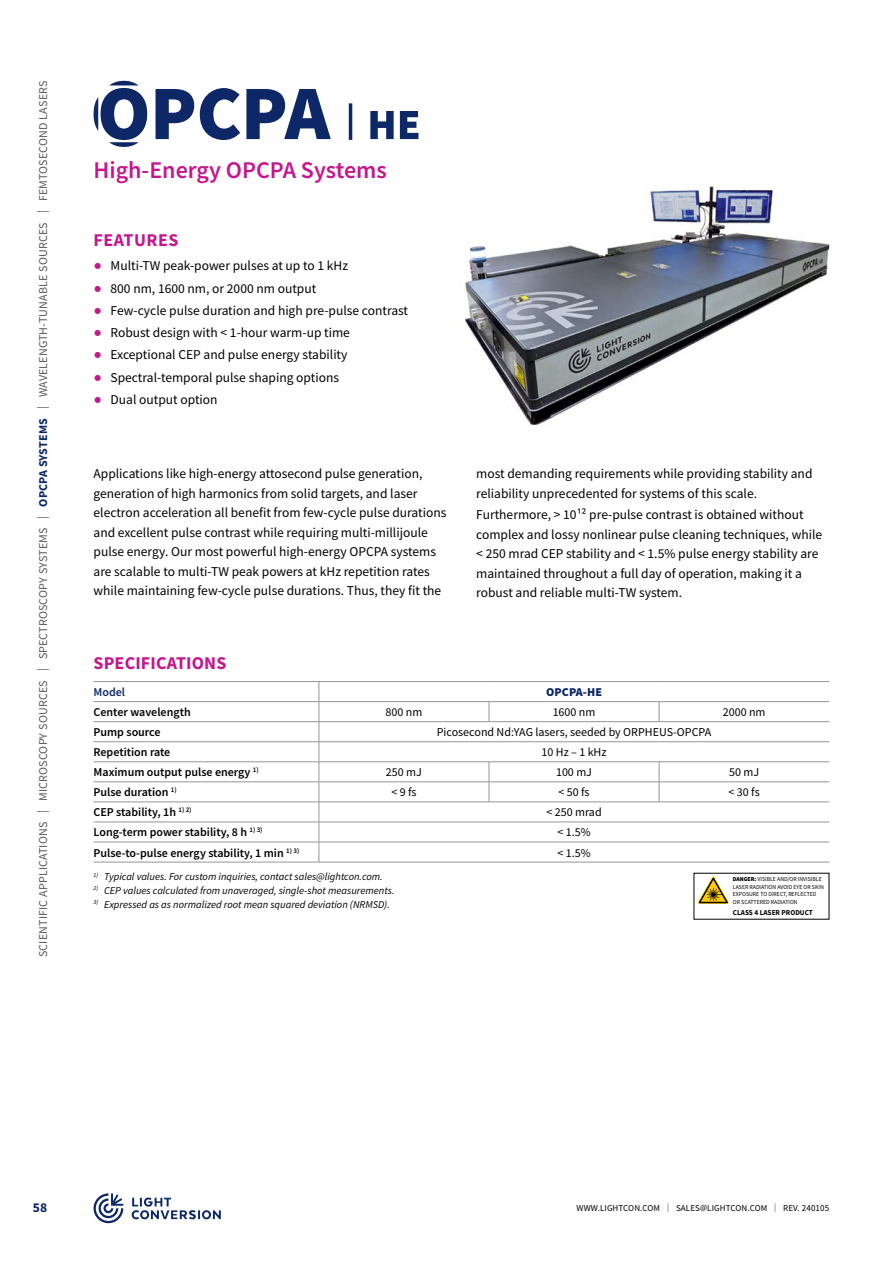
<style>
.page{position:relative;width:893px;height:1263px;background:#fff}
.page>*{position:absolute;margin:0;border:0;box-sizing:border-box;transform-origin:0 0}
.t1{font:600 24px "Source Sans Pro";color:#c6168d}
.t2{font:700 18px "Source Sans Pro";letter-spacing:.01em;color:#c6168d}
.t3{font:700 18px "Source Sans Pro";letter-spacing:.03em;color:#c6168d}
.t4{font:13.5px/19.5px "Source Sans Pro";color:#000}
.t5{font:700 13.5px "Source Sans Pro";color:#0e2766}
.t6{font:600 12px "Source Sans Pro";color:#000}
.t7{font:12px "Source Sans Pro";letter-spacing:.01em;color:#58595b}
.t8{font:12px "Source Sans Pro";color:#000}
.t9{font:900 12px "Source Sans Pro";letter-spacing:.01em;color:#0e2766}
.t10{font:600 12px "Source Sans Pro";color:#0e2766}
.t11{font:italic 10.5px "Source Sans Pro";color:#000}
.t12{font:9px "Source Sans Pro";letter-spacing:.01em;color:#000}
.t13{font:700 7.5px "Source Sans Pro";color:#000}
.t14{font:6px/7.5px "Source Sans Pro";color:#000}
.s1{font-weight:700;color:#0e2766}
.s2{font-weight:900}
.s3{color:#58595b}
</style>
<div class="page">
<svg style="left:94px;top:1193px;width:29px;height:30px"></svg>
<svg style="left:132px;top:1197px;width:89px;height:22px"></svg>
<svg style="left:698px;top:877px;width:31px;height:27px"></svg>
<svg style="left:94px;top:81px;width:237px;height:66px"></svg>
<svg style="left:349px;top:103px;width:69px;height:37px"></svg>
<svg style="left:489px;top:702px;width:1px;height:19px"></svg>
<svg style="left:659px;top:702px;width:1px;height:19px"></svg>
<hr style="left:94px;top:721px;width:225px;height:1px;background:#939598">
<hr style="left:94px;top:741px;width:225px;height:1px;background:#939598">
<hr style="left:94px;top:761px;width:225px;height:1px;background:#939598">
<hr style="left:94px;top:781px;width:225px;height:1px;background:#939598">
<hr style="left:319px;top:781px;width:170px;height:1px;background:#939598">
<hr style="left:489px;top:781px;width:170px;height:1px;background:#939598">
<svg style="left:489px;top:762px;width:1px;height:40px"></svg>
<hr style="left:659px;top:781px;width:170px;height:1px;background:#939598">
<svg style="left:659px;top:762px;width:1px;height:40px"></svg>
<hr style="left:94px;top:802px;width:225px;height:1px;background:#939598">
<hr style="left:94px;top:822px;width:225px;height:1px;background:#939598">
<hr style="left:94px;top:842px;width:225px;height:1px;background:#939598">
<hr style="left:94px;top:862px;width:225px;height:1px;background:#939598">
<hr style="left:319px;top:681px;width:170px;height:1px;background:#939598">
<hr style="left:489px;top:681px;width:170px;height:1px;background:#939598">
<hr style="left:659px;top:681px;width:170px;height:1px;background:#939598">
<hr style="left:319px;top:701px;width:170px;height:1px;background:#939598">
<hr style="left:489px;top:701px;width:170px;height:1px;background:#939598">
<hr style="left:659px;top:701px;width:170px;height:1px;background:#939598">
<hr style="left:94px;top:681px;width:225px;height:1px;background:#939598">
<hr style="left:94px;top:701px;width:225px;height:1px;background:#939598">
<hr style="left:319px;top:721px;width:170px;height:1px;background:#939598">
<hr style="left:489px;top:721px;width:170px;height:1px;background:#939598">
<hr style="left:659px;top:721px;width:170px;height:1px;background:#939598">
<hr style="left:319px;top:741px;width:170px;height:1px;background:#939598">
<hr style="left:489px;top:741px;width:170px;height:1px;background:#939598">
<hr style="left:659px;top:741px;width:170px;height:1px;background:#939598">
<hr style="left:319px;top:761px;width:170px;height:1px;background:#939598">
<hr style="left:489px;top:761px;width:170px;height:1px;background:#939598">
<hr style="left:659px;top:761px;width:170px;height:1px;background:#939598">
<hr style="left:319px;top:802px;width:170px;height:1px;background:#939598">
<hr style="left:489px;top:802px;width:170px;height:1px;background:#939598">
<hr style="left:659px;top:802px;width:170px;height:1px;background:#939598">
<hr style="left:319px;top:822px;width:170px;height:1px;background:#939598">
<hr style="left:489px;top:822px;width:170px;height:1px;background:#939598">
<hr style="left:659px;top:822px;width:170px;height:1px;background:#939598">
<hr style="left:319px;top:842px;width:170px;height:1px;background:#939598">
<hr style="left:489px;top:842px;width:170px;height:1px;background:#939598">
<hr style="left:659px;top:842px;width:170px;height:1px;background:#939598">
<hr style="left:319px;top:862px;width:170px;height:1px;background:#939598">
<hr style="left:489px;top:862px;width:170px;height:1px;background:#939598">
<hr style="left:659px;top:862px;width:170px;height:1px;background:#939598">
<svg style="left:319px;top:682px;width:1px;height:180px"></svg>
<img style="left:465px;top:186px;width:365px;height:239px">
<p class="t7" style="left:36px;top:957px;width:878px;rotate:-90deg">SCIENTIFIC APPLICATIONS | MICROSCOPY SOURCES | SPECTROSCOPY SYSTEMS | <span class="s1">OPCPA SYSTEMS</span> | WAVELENGTH-TUNABLE SOURCES | FEMTOSECOND LASERS</p>
<h1 class="t1" style="left:94px;top:154px;width:295px">High-Energy OPCPA Systems</h1>
<h2 class="t3" style="left:94px;top:228px;width:86px">FEATURES</h2>
<p class="t4" style="left:111px;top:255px;width:299px;line-height:22.2px">Multi-TW peak-power pulses at up to 1 kHz<br>800 nm, 1600 nm, or 2000 nm output<br>Few-cycle pulse duration and high pre-pulse contrast Robust design with &lt; 1-hour warm-up time Exceptional CEP and pulse energy stability Spectral-temporal pulse shaping options<br>Dual output option</p>
<p class="t4" style="left:94px;top:464px;width:354px">Applications like high-energy attosecond pulse generation, generation of high harmonics from solid targets, and laser electron acceleration all benefit from few-cycle pulse durations and excellent pulse contrast while requiring multi-millijoule pulse energy. Our most powerful high-energy OPCPA systems are scalable to multi-TW peak powers at kHz repetition rates while maintaining few-cycle pulse durations. Thus, they fit the</p>
<p class="t4" style="left:476px;top:464px;width:338px">most demanding requirements while providing stability and reliability unprecedented for systems of this scale.</p>
<p class="t4" style="left:476px;top:505px;width:347px">Furthermore, &gt; 10¹² pre-pulse contrast is obtained without complex and lossy nonlinear pulse cleaning techniques, while &lt; 250 mrad CEP stability and &lt; 1.5% pulse energy stability are maintained throughout a full day of operation, making it a robust and reliable multi-TW system.</p>
<h2 class="t2" style="left:94px;top:651px;width:134px">SPECIFICATIONS</h2>
<p class="t10" style="left:94px;top:684px;width:33px">Model</p>
<p class="t9" style="left:546px;top:684px;width:58px">OPCPA-HE</p>
<p class="t6" style="left:94px;top:704px;width:99px">Center wavelength</p>
<p class="t8" style="left:386px;top:704px;width:38px">800 nm</p>
<p class="t8" style="left:553px;top:704px;width:44px">1600 nm</p>
<p class="t8" style="left:723px;top:704px;width:44px">2000 nm</p>
<p class="t6" style="left:94px;top:724px;width:69px">Pump source</p>
<p class="t8" style="left:437px;top:724px;width:276px">Picosecond Nd:YAG lasers, seeded by ORPHEUS-OPCPA</p>
<p class="t6" style="left:94px;top:744px;width:78px">Repetition rate</p>
<p class="t8" style="left:541px;top:745px;width:67px">10 Hz – 1 kHz</p>
<p class="t6" style="left:94px;top:764px;width:167px">Maximum output pulse energy <sup>1)</sup></p>
<p class="t8" style="left:386px;top:765px;width:37px">250 mJ</p>
<p class="t8" style="left:556px;top:765px;width:37px">100 mJ</p>
<p class="t8" style="left:729px;top:765px;width:32px">50 mJ</p>
<p class="t6" style="left:94px;top:784px;width:85px">Pulse duration <sup>1)</sup></p>
<p class="t8" style="left:391px;top:785px;width:27px">&lt; 9 fs</p>
<p class="t8" style="left:558px;top:785px;width:33px">&lt; 50 fs</p>
<p class="t8" style="left:729px;top:785px;width:33px">&lt; 30 fs</p>
<p class="t6" style="left:94px;top:804px;width:100px">CEP stability, 1h <sup>1)</sup> <sup>2)</sup></p>
<p class="t8" style="left:546px;top:805px;width:57px">&lt; 250 mrad</p>
<p class="t6" style="left:94px;top:825px;width:171px">Long-term power stability, 8 h <sup>1)</sup> <sup>3)</sup></p>
<p class="t8" style="left:557px;top:825px;width:35px">&lt; 1.5%</p>
<p class="t6" style="left:94px;top:845px;width:207px">Pulse-to-pulse energy stability, 1 min <sup>1)</sup> <sup>3)</sup></p>
<p class="t8" style="left:557px;top:845px;width:35px">&lt; 1.5%</p>
<p class="t11" style="left:94px;top:870px;width:291px"><sup>1)</sup> Typical values. For custom inquiries, contact sales@lightcon.com.</p>
<p class="t11" style="left:94px;top:884px;width:303px"><sup>2)</sup> CEP values calculated from unaveraged, single-shot measurements.</p>
<p class="t11" style="left:94px;top:897px;width:298px"><sup>3)</sup> Expressed as as normalized root mean squared deviation (NRMSD).</p>
<p class="t14" style="left:733px;top:876px;width:92px"><span class="s2">DANGER:</span> VISIBLE AND/OR INVISIBLE<br>LASER RADIATION AVOID EYE OR SKIN<br>EXPOSURE TO DIRECT, REFLECTED<br>OR SCATTERED RADIATION</p>
<p class="t13" style="left:733px;top:907px;width:82px">CLASS 4 LASER PRODUCT</p>
<p class="t5" style="left:33px;top:1198px;width:16px">58</p>
<p class="t12" style="left:783px;top:1203px;width:48px">REV. 240105</p>
<p class="t12" style="left:577px;top:1203px;width:201px">WWW.LIGHTCON.COM <span class="s3">|</span> SALES@LIGHTCON.COM <span class="s3">|</span></p>
</div>
